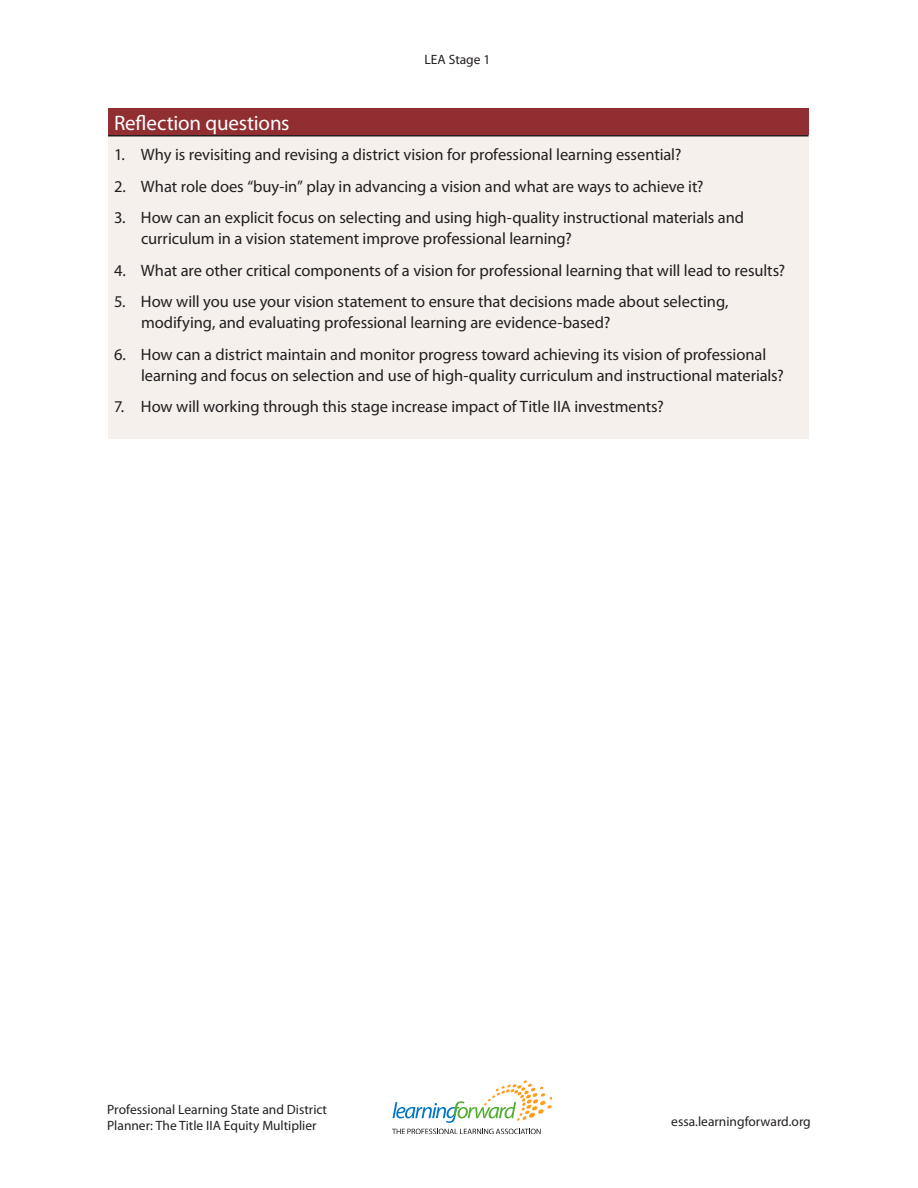
<style>
.page{position:relative;width:918px;height:1188px;background:#fff}
.page>*{position:absolute;margin:0;border:0;box-sizing:border-box;transform-origin:0 0}
._3_Head{font:21px "Myriad Pro";letter-spacing:-.005em;color:#fff}
.Text_numbered{font:16.5px/21px "Myriad Pro";letter-spacing:-.005em;color:#231f20}
.t1{font:13.5px/15.6px "Myriad Pro";color:#231f20}
</style>
<div class="page">
<svg style="left:392px;top:1080px;width:159px;height:43px"></svg>
<svg style="left:392px;top:1129px;width:149px;height:5px"></svg>
<div style="left:108px;top:108px;width:700px;height:28px;background:#902e32"></div>
<div style="left:108px;top:136px;width:700px;height:303px;background:#f5f0ec"></div>
<hr style="left:108px;top:135px;width:700px;height:1px;background:#231f20">
<p class="t1" style="left:425px;top:52px;width:67px">LEA Stage 1</p>
<p class="_3_Head" style="left:114px;top:110px;width:177px">Reflection questions</p>
<p class="Text_numbered" style="left:114px;top:144px;width:569px">1. Why is revisiting and revising a district vision for professional learning essential?</p>
<p class="Text_numbered" style="left:114px;top:175px;width:591px">2. What role does “buy-in” play in advancing a vision and what are ways to achieve it?</p>
<p class="Text_numbered" style="left:141px;top:207px;width:605px;text-indent:-27px">3. How can an explicit focus on selecting and using high-quality instructional materials and curriculum in a vision statement improve professional learning?</p>
<p class="Text_numbered" style="left:114px;top:259px;width:673px">4. What are other critical components of a vision for professional learning that will lead to results?</p>
<p class="Text_numbered" style="left:141px;top:291px;width:589px;text-indent:-27px">5. How will you use your vision statement to ensure that decisions made about selecting, modifying, and evaluating professional learning are evidence-based?</p>
<p class="Text_numbered" style="left:141px;top:343px;width:644px;text-indent:-27px">6. How can a district maintain and monitor progress toward achieving its vision of professional learning and focus on selection and use of high-quality curriculum and instructional materials?</p>
<p class="Text_numbered" style="left:114px;top:396px;width:551px">7. How will working through this stage increase impact of Title IIA investments?</p>
<p class="t1" style="left:107px;top:1102px;width:221px">Professional Learning State and District<br>Planner: The Title IIA Equity Multiplier</p>
<p class="t1" style="left:671px;top:1114px;width:141px">essa.learningforward.org</p>
</div>
